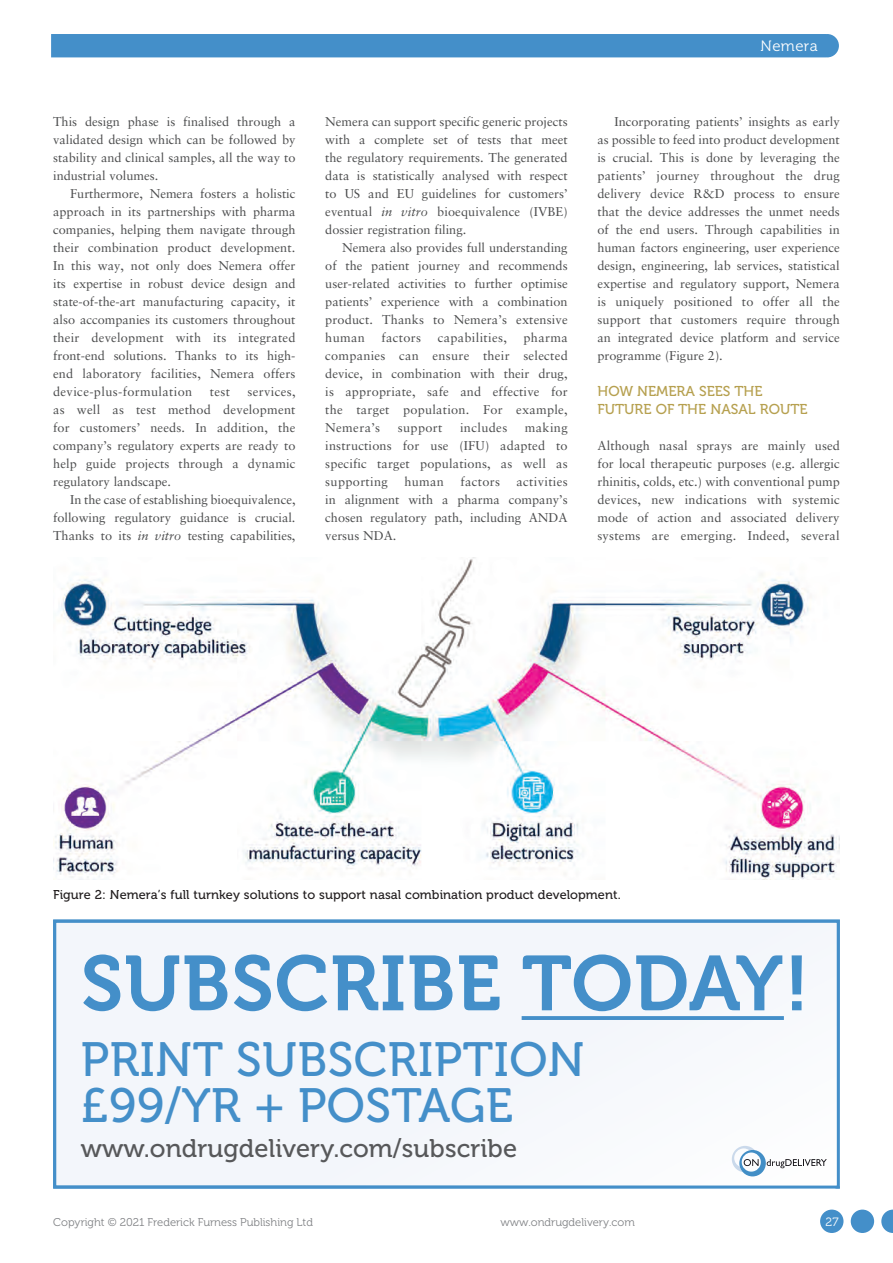
<style>
.page{position:relative;width:893px;height:1263px;background:#fff}
.page>*{position:absolute;margin:0;border:0;box-sizing:border-box;transform-origin:0 0}
.t1{font:77.25px "Museo 700";letter-spacing:.01em;color:#448fc9}
.t2{font:48px/46.5px "Museo 500";letter-spacing:.01em;color:#448fc9}
.t3{font:25.5px "Museo 500";letter-spacing:.005em;color:#57585a}
.t4{font:15px "Museo 300";letter-spacing:.025em;color:#fff}
.MF_Xhead{font:14.25px/18px "Museo 500";color:#b6a04f}
.MF_body{font:12.75px/18px "Sabon LT Std";letter-spacing:.01em;color:#4b4c4d;text-align:justify}
.MF_body_no_indent{font:12.75px/18px "Sabon LT Std";letter-spacing:.015em;color:#4b4c4d;text-align:justify}
.MF_Captions{font:12.75px "Museo 500";letter-spacing:.005em;color:#231f20}
.MF_body-2{font:12.75px "Sabon LT Std";letter-spacing:.03em;color:#4b4c4d}
.t5{font:12px "Museo 300";color:#fff}
.t6{font:11.25px "Museo 300";color:#808285}
.s1{font-style:italic}
</style>
<div class="page">
<div style="left:51px;top:34px;width:788px;height:23px;background:#448fc9"></div>
<div style="left:53px;top:919px;width:787px;height:269px;background:#f3f6fb"></div>
<svg style="left:250px;top:879px;width:625px;height:354px"></svg>
<div style="left:53px;top:919px;width:787px;height:269px;border:3px solid #448fc9"></div>
<svg style="left:732px;top:1146px;width:95px;height:30px"></svg>
<img style="left:53px;top:557px;width:787px;height:322px">
<svg style="left:522px;top:1016px;width:262px;height:4px"></svg>
<svg style="left:881px;top:1209px;width:12px;height:24px"></svg>
<div style="left:851px;top:1209px;width:23px;height:24px;background:#448fc9;border-radius:50%"></div>
<div style="left:820px;top:1209px;width:23px;height:24px;background:#448fc9;border-radius:50%"></div>
<p class="MF_body" style="left:53px;top:112px;width:244px">This design phase is finalised through a validated design which can be followed by stability and clinical samples, all the way to industrial volumes.</p>
<p class="MF_body" style="left:53px;top:184px;width:244px;text-indent:17px">Furthermore, Nemera fosters a holistic approach in its partnerships with pharma companies, helping them navigate through their combination product development.<br>In this way, not only does Nemera offer its expertise in robust device design and state-of-the-art manufacturing capacity, it also accompanies its customers throughout their development with its integrated front-end solutions. Thanks to its high&shy;end laboratory facilities, Nemera offers device-plus-formulation</p>
<p class="MF_body" style="left:53px;top:382px;width:244px;text-indent:194px">services, as well as test method development for customers’ needs. In addition, the company’s regulatory experts are ready to help guide projects through a dynamic regulatory landscape.</p>
<p class="MF_body" style="left:53px;top:490px;width:244px;text-indent:17px">In the case of establishing bioequivalence, following regulatory guidance is crucial.<br>Thanks to its <span class="s1">in vitro</span> testing capabilities,</p>
<p class="MF_body" style="left:210px;top:382px;width:22px">test</p>
<p class="MF_body" style="left:325px;top:112px;width:244px">Nemera can support specific generic projects with a complete set of tests that meet the regulatory requirements. The generated data is statistically analysed with respect to US and EU guidelines for customers’ eventual <span class="s1">in vitro</span> bioequivalence (IVBE) dossier registration filing.</p>
<p class="MF_body" style="left:325px;top:239px;width:244px;text-indent:17px">Nemera also provides full understanding of the patient journey and recommends user-related activities to further optimise patients’ experience with a combination product. Thanks to Nemera’s extensive human</p>
<p class="MF_body" style="left:325px;top:329px;width:244px;text-indent:198px">pharma companies can ensure their selected device, in combination with their drug, is appropriate, safe and effective for the target population. For example, Nemera’s</p>
<p class="MF_body" style="left:381px;top:329px;width:41px">factors</p>
<p class="MF_body" style="left:438px;top:329px;width:71px">capabilities,</p>
<p class="MF_body" style="left:325px;top:419px;width:244px;text-indent:199px">making instructions for use (IFU) adapted to specific target populations, as well as supporting</p>
<p class="MF_body-2" style="left:398px;top:420px;width:46px">support</p>
<p class="MF_body-2" style="left:460px;top:420px;width:49px">includes</p>
<p class="MF_body" style="left:404px;top:473px;width:41px">human</p>
<p class="MF_body" style="left:460px;top:473px;width:41px">factors</p>
<p class="MF_body" style="left:325px;top:473px;width:244px;text-indent:191px">activities in alignment with a pharma company’s chosen regulatory path, including ANDA versus NDA.</p>
<p class="t4" style="left:761px;top:37px;width:59px">Nemera</p>
<p class="MF_body" style="left:597px;top:113px;width:244px;text-indent:17px">Incorporating patients’ insights as early as possible to feed into product development is crucial. This is done by leveraging the patients’ journey throughout the drug delivery device R&amp;D process to ensure that the device addresses the unmet needs of the end users. Through capabilities in human factors engineering, user experience design, engineering, lab services, statistical expertise and regulatory support, Nemera is uniquely positioned to offer all the support that customers require through an integrated device platform and service programme (Figure 2).</p>
<p class="MF_Xhead" style="left:597px;top:382px;width:212px">HOW NEMERA SEES THE<br>FUTURE OF THE NASAL ROUTE</p>
<p class="MF_body_no_indent" style="left:597px;top:436px;width:244px">Although nasal sprays are mainly used for local therapeutic purposes (e.g. allergic rhinitis, colds, etc.) with conventional pump devices, new indications with systemic mode of action and associated delivery systems are emerging. Indeed, several</p>
<p class="MF_Captions" style="left:53px;top:888px;width:569px">Figure 2: Nemera’s full turnkey solutions to support nasal combination product development.</p>
<p class="t1" style="left:81px;top:940px;width:730px">SUBSCRIBE TODAY!</p>
<p class="t2" style="left:81px;top:1036px;width:505px">PRINT SUBSCRIPTION £99/YR + POSTAGE</p>
<p class="t3" style="left:81px;top:1134px;width:438px">www.ondrugdelivery.com/subscribe</p>
<p class="t6" style="left:53px;top:1216px;width:261px">Copyright © 2021 Frederick Furness Publishing Ltd</p>
<p class="t6" style="left:500px;top:1216px;width:136px">www.ondrugdelivery.com</p>
<p class="t5" style="left:826px;top:1215px;width:14px">27</p>
</div>
